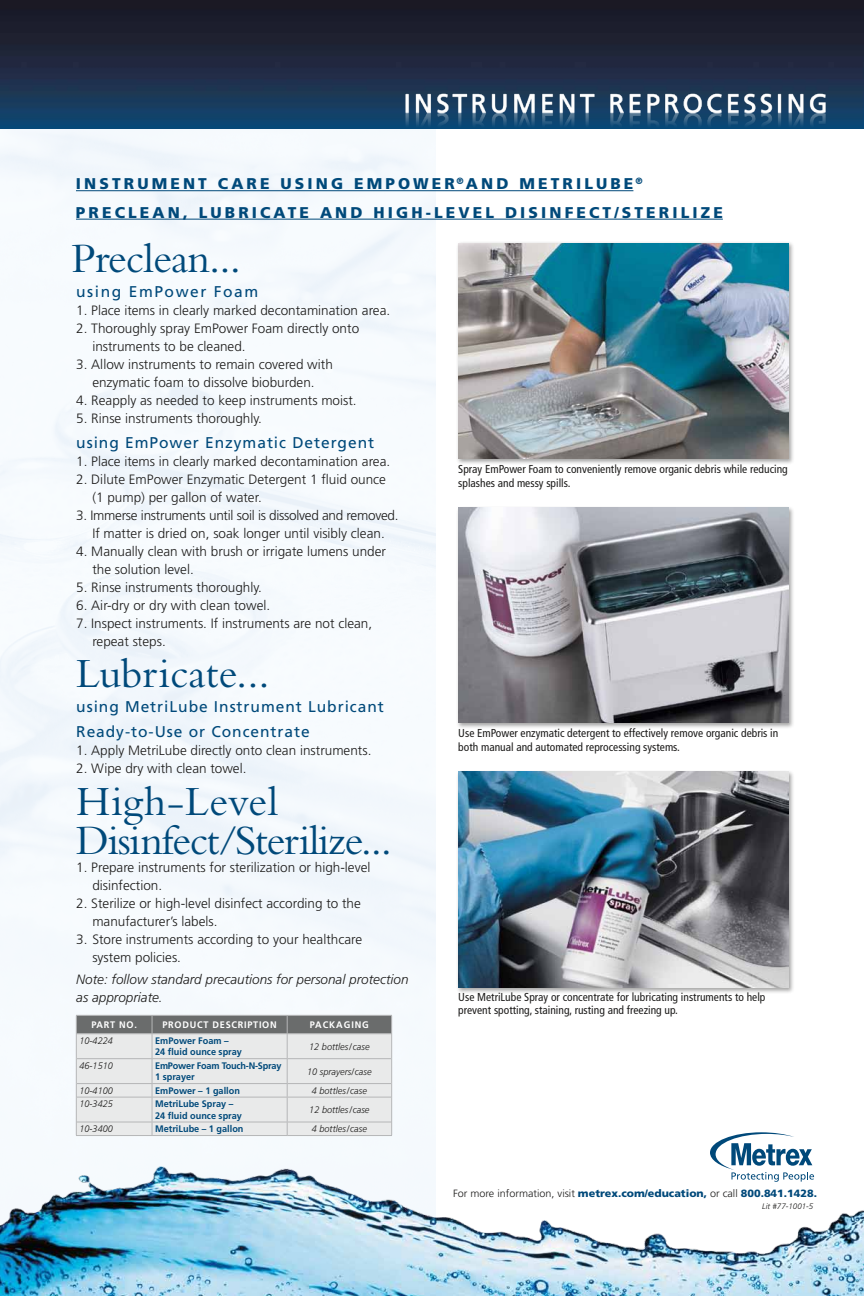
<style>
.page{position:relative;width:864px;height:1296px;background:#fff}
.page>*{position:absolute;margin:0;border:0;box-sizing:border-box;transform-origin:0 0}
.t1{font:43.3px/39.7px "Bembo";letter-spacing:-.02em;color:#00497a}
.t2{font:43.3px "Bembo";color:#00497a}
.t3{font:900 15.6px/28.4px "Frutiger";letter-spacing:.2em;color:#00497a}
.t4{font:15.6px/25px "Frutiger";letter-spacing:.06em;color:#00497a}
.t5{font:15.6px "Frutiger";letter-spacing:.1em;color:#00497a}
.t6{font:300 13.5px/18px "Frutiger";color:#1c1b1a}
.t7{font:300 13.5px/18px "Frutiger";letter-spacing:-.02em;color:#1c1b1a;text-align:center}
.t8{font:italic 300 13.5px/18px "Frutiger";color:#1c1b1a}
.t9{font:condensed 11.5px/13.5px "Frutiger";color:#1c1b1a}
.t10{font:900 10.5px "Frutiger";color:#00497a}
.t11{font:italic 300 9.5px "Frutiger";color:#1c1b1a}
.t12{font:700 9.5px/11.4px "Frutiger";color:#00497a}
.t13{font:700 9.5px/11.4px "Frutiger";letter-spacing:-.02em;color:#00497a}
.t14{font:700 9.5px "Frutiger";letter-spacing:.08em;color:#fff}
.t15{font:700 9.5px "Frutiger";letter-spacing:.1em;color:#fff}
.t16{font:900 9.1px "Frutiger";color:#00497a}
.t17{font:italic 300 8px "Frutiger";color:#1c1b1a}
.s1{font-weight:300;color:#1c1b1a}
</style>
<div class="page">
<hr style="left:76px;top:190px;width:557px;height:1px;background:#00497a">
<hr style="left:76px;top:219px;width:647px;height:1px;background:#00497a">
<div style="left:456px;top:241px;width:338px;height:224px;background:#1c1b1a;opacity:.4"></div>
<img style="left:458px;top:243px;width:330px;height:216px">
<div style="left:456px;top:506px;width:338px;height:223px;background:#1c1b1a;opacity:.4"></div>
<img style="left:458px;top:507px;width:330px;height:216px">
<div style="left:456px;top:770px;width:338px;height:224px;background:#1c1b1a;opacity:.4"></div>
<img style="left:458px;top:772px;width:330px;height:215px">
<svg style="left:76px;top:1016px;width:316px;height:120px;background:#d4d5d5"></svg>
<hr style="left:77px;top:1033px;width:75px;height:1px;background:#b5b6b7">
<hr style="left:152px;top:1033px;width:135px;height:1px;background:#b5b6b7">
<hr style="left:287px;top:1033px;width:104px;height:1px;background:#b5b6b7">
<hr style="left:76px;top:1015px;width:76px;height:1px;background:#b5b6b7">
<hr style="left:152px;top:1015px;width:135px;height:1px;background:#b5b6b7">
<hr style="left:287px;top:1015px;width:105px;height:1px;background:#b5b6b7">
<img style="left:0;top:1166px;width:864px;height:130px">
<img style="left:0;top:0;width:864px;height:129px">
<img style="left:164px;top:73px;width:700px;height:56px">
<svg style="left:710px;top:1132px;width:104px;height:50px"></svg>
<p class="t16" style="left:457px;top:175px;width:9px">®</p>
<p class="t16" style="left:636px;top:175px;width:9px">®</p>
<p class="t3" style="left:76px;top:169px;width:648px">INSTRUMENT CARE USING EMPOWER AND METRILUBE<br>PRECLEAN, LUBRICATE AND HIGH-LEVEL DISINFECT/STERILIZE</p>
<h1 class="t1" style="left:72px;top:238px;width:171px">Preclean...</h1>
<p class="t5" style="left:76px;top:283px;width:184px">using EmPower Foam</p>
<p class="t6" style="left:76px;top:302px;width:315px">1. Place items in clearly marked decontamination area.</p>
<p class="t6" style="left:92px;top:320px;width:268px;text-indent:-16px">2. Thoroughly spray EmPower Foam directly onto instruments to be cleaned.</p>
<p class="t6" style="left:76px;top:356px;width:258px;text-align:center">3. Allow instruments to remain covered with enzymatic foam to dissolve bioburden.</p>
<p class="t6" style="left:76px;top:392px;width:282px">4. Reapply as needed to keep instruments moist.</p>
<p class="t6" style="left:76px;top:410px;width:187px">5. Rinse instruments thoroughly.</p>
<p class="t4" style="left:76px;top:430px;width:299px">using EmPower Enzymatic Detergent</p>
<p class="t6" style="left:76px;top:453px;width:315px">1. Place items in clearly marked decontamination area.</p>
<p class="t6" style="left:92px;top:471px;width:295px;text-indent:-16px">2. Dilute EmPower Enzymatic Detergent 1 fluid ounce (1 pump) per gallon of water.</p>
<p class="t7" style="left:76px;top:507px;width:324px">3. Immerse instruments until soil is dissolved and removed.<br>If matter is dried on, soak longer until visibly clean.</p>
<p class="t6" style="left:92px;top:543px;width:295px;text-indent:-16px">4. Manually clean with brush or irrigate lumens under the solution level.</p>
<p class="t6" style="left:76px;top:579px;width:187px">5. Rinse instruments thoroughly.</p>
<p class="t6" style="left:76px;top:597px;width:195px">6. Air-dry or dry with clean towel.</p>
<p class="t6" style="left:92px;top:615px;width:281px;text-indent:-16px">7. Inspect instruments. If instruments are not clean, repeat steps.</p>
<h1 class="t2" style="left:76px;top:649px;width:195px">Lubricate...</h1>
<p class="t4" style="left:76px;top:694px;width:309px">using MetriLube Instrument Lubricant<br>Ready-to-Use or Concentrate</p>
<p class="t6" style="left:76px;top:742px;width:297px">1. Apply MetriLube directly onto clean instruments.</p>
<p class="t6" style="left:76px;top:760px;width:172px">2. Wipe dry with clean towel.</p>
<h1 class="t1" style="left:76px;top:780px;width:317px">High-Level<br>Disinfect/Sterilize...</h1>
<p class="t6" style="left:92px;top:859px;width:280px;text-indent:-16px">1. Prepare instruments for sterilization or high-level disinfection.</p>
<p class="t6" style="left:92px;top:895px;width:270px;text-indent:-16px">2. Sterilize or high-level disinfect according to the manufacturer’s labels.</p>
<p class="t6" style="left:92px;top:931px;width:271px;text-indent:-16px">3. Store instruments according to your healthcare system policies.</p>
<p class="t8" style="left:76px;top:971px;width:334px">Note: follow standard precautions for personal protection as appropriate.</p>
<p class="t9" style="left:458px;top:463px;width:331px">Spray EmPower Foam to conveniently remove organic debris while reducing splashes and messy spills.</p>
<p class="t9" style="left:458px;top:727px;width:322px">Use EmPower enzymatic detergent to effectively remove organic debris in both manual and automated reprocessing systems.</p>
<p class="t9" style="left:458px;top:990px;width:309px">Use MetriLube Spray or concentrate for lubricating instruments to help prevent spotting, staining, rusting and freezing up.</p>
<p class="t14" style="left:91px;top:1019px;width:47px">PART NO.</p>
<p class="t14" style="left:163px;top:1019px;width:116px">PRODUCT DESCRIPTION</p>
<p class="t15" style="left:310px;top:1019px;width:60px">PACKAGING</p>
<p class="t11" style="left:79px;top:1035px;width:35px">10-4224</p>
<p class="t12" style="left:155px;top:1035px;width:88px">EmPower Foam –<br>24 fluid ounce spray</p>
<p class="t11" style="left:309px;top:1041px;width:62px">12 bottles/case</p>
<p class="t11" style="left:79px;top:1060px;width:35px">46-1510</p>
<p class="t13" style="left:155px;top:1060px;width:128px">EmPower Foam Touch-N-Spray<br>1 sprayer</p>
<p class="t11" style="left:307px;top:1066px;width:66px">10 sprayers/case</p>
<p class="t11" style="left:79px;top:1085px;width:35px">10-4100</p>
<p class="t12" style="left:155px;top:1085px;width:86px">EmPower – 1 gallon</p>
<p class="t11" style="left:312px;top:1085px;width:57px">4 bottles/case</p>
<p class="t11" style="left:79px;top:1099px;width:35px">10-3425</p>
<p class="t12" style="left:155px;top:1098px;width:88px">MetriLube Spray –<br>24 fluid ounce spray</p>
<p class="t11" style="left:309px;top:1104px;width:62px">12 bottles/case</p>
<p class="t11" style="left:79px;top:1124px;width:35px">10-3400</p>
<p class="t12" style="left:155px;top:1123px;width:90px">MetriLube – 1 gallon</p>
<p class="t11" style="left:312px;top:1124px;width:57px">4 bottles/case</p>
<p class="t10" style="left:453px;top:1187px;width:365px"><span class="s1">For more information, visit</span> METREX.COM/EDUCATION, <span class="s1">or call</span> 800.841.1428.</p>
<p class="t17" style="left:762px;top:1202px;width:53px">Lit #77-1001-5</p>
</div>
